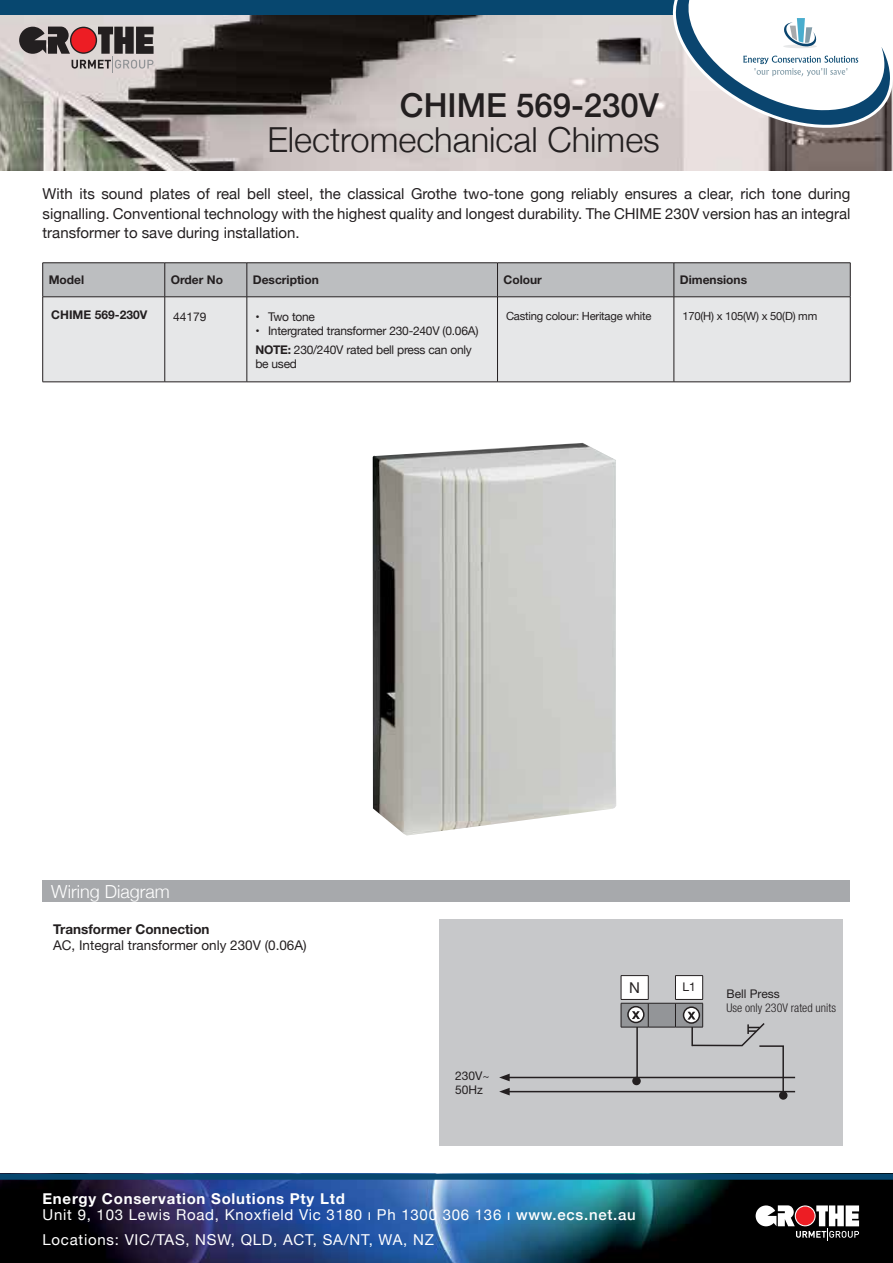
<style>
.page{position:relative;width:893px;height:1263px;background:#fff}
.page>*{position:absolute;margin:0;border:0;box-sizing:border-box;transform-origin:0 0}
.t1{font:300 34.5px "Helvetica Neue";color:#231f20}
.t2{font:500 33px "Helvetica Neue";color:#231f20}
.t3{font:300 18px "Helvetica Neue";color:#fff}
.t4{font:15px/19.5px "Helvetica Neue";color:#231f20;text-align:justify}
.t5{font:15px/16.5px "Helvetica Neue";letter-spacing:.05em;color:#fff}
.t6{font:15px "Helvetica Neue";color:#231f20}
.t7{font:13.5px "Helvetica Neue";color:#231f20}
.t8{font:700 13.5px "Helvetica Neue";color:#231f20}
.t9{font:12px/18.6px "Helvetica Neue";letter-spacing:-.02em;color:#231f20}
.t10{font:700 12px "Helvetica Neue";color:#231f20}
.t11{font:300 condensed 12px "Helvetica Neue";color:#231f20}
.t12{font:12px/14.4px "Helvetica Neue";color:#231f20}
.t13{font:11.25px "Helvetica Neue";letter-spacing:-.02em;color:#231f20}
.s1{font-weight:700}
.s2{font-weight:500}
</style>
<div class="page">
<img style="left:0;top:15px;width:893px;height:155px">
<img style="left:0;top:1180px;width:893px;height:83px">
<div style="left:0;top:1174px;width:893px;height:6px;background:#07476f"></div>
<svg style="left:19px;top:27px;width:135px;height:45px;background:#917b7c"></svg>
<div style="left:43px;top:263px;width:807px;height:34px;background:#bcbec0"></div>
<div style="left:43px;top:298px;width:807px;height:84px;background:#e6e7e8"></div>
<hr style="left:43px;top:262px;width:122px;height:1px;background:#231f20">
<hr style="left:42px;top:263px;width:1px;height:34px;background:#231f20">
<hr style="left:165px;top:262px;width:82px;height:1px;background:#231f20">
<hr style="left:165px;top:263px;width:1px;height:34px;background:#231f20">
<hr style="left:247px;top:262px;width:250px;height:1px;background:#231f20">
<hr style="left:247px;top:263px;width:1px;height:34px;background:#231f20">
<hr style="left:497px;top:262px;width:177px;height:1px;background:#231f20">
<hr style="left:497px;top:263px;width:1px;height:34px;background:#231f20">
<hr style="left:674px;top:262px;width:176px;height:1px;background:#231f20">
<hr style="left:674px;top:263px;width:1px;height:34px;background:#231f20">
<hr style="left:850px;top:263px;width:1px;height:34px;background:#231f20">
<hr style="left:43px;top:297px;width:122px;height:1px;background:#231f20">
<hr style="left:42px;top:297px;width:1px;height:85px;background:#231f20">
<hr style="left:165px;top:297px;width:82px;height:1px;background:#231f20">
<hr style="left:165px;top:297px;width:1px;height:85px;background:#231f20">
<hr style="left:247px;top:297px;width:250px;height:1px;background:#231f20">
<hr style="left:247px;top:297px;width:1px;height:85px;background:#231f20">
<hr style="left:497px;top:297px;width:177px;height:1px;background:#231f20">
<hr style="left:674px;top:297px;width:176px;height:1px;background:#231f20">
<hr style="left:674px;top:297px;width:1px;height:85px;background:#231f20">
<hr style="left:850px;top:297px;width:1px;height:85px;background:#231f20">
<hr style="left:43px;top:382px;width:122px;height:1px;background:#231f20">
<hr style="left:165px;top:382px;width:82px;height:1px;background:#231f20">
<hr style="left:247px;top:382px;width:250px;height:1px;background:#231f20">
<hr style="left:497px;top:382px;width:177px;height:1px;background:#231f20">
<hr style="left:674px;top:382px;width:176px;height:1px;background:#231f20">
<hr style="left:497px;top:297px;width:1px;height:85px;background:#231f20">
<img style="left:373px;top:443px;width:243px;height:392px">
<div style="left:43px;top:880px;width:807px;height:21px;background:#a7a9ac"></div>
<div style="left:0;top:0;width:726px;height:15px;background:#07476f"></div>
<svg style="left:673px;top:0;width:220px;height:130px"></svg>
<svg style="left:756px;top:1205px;width:103px;height:35px"></svg>
<div style="left:439px;top:919px;width:404px;height:227px;background:#c7c8ca"></div>
<hr style="left:507px;top:1077px;width:288px;height:1px;background:#231f20">
<svg style="left:499px;top:1074px;width:11px;height:7px"></svg>
<hr style="left:507px;top:1091px;width:288px;height:1px;background:#231f20">
<svg style="left:499px;top:1088px;width:11px;height:7px"></svg>
<svg style="left:621px;top:975px;width:164px;height:118px"></svg>
<div style="left:632px;top:1077px;width:9px;height:8px;background:#231f20;border-radius:50%"></div>
<div style="left:779px;top:1091px;width:8px;height:9px;background:#231f20;border-radius:50%"></div>
<h2 class="t2" style="left:400px;top:79px;width:261px">CHIME 569-230V</h2>
<h1 class="t1" style="left:267px;top:112px;width:394px">Electromechanical Chimes</h1>
<p class="t4" style="left:43px;top:185px;width:809px">With its sound plates of real bell steel, the classical Grothe two-tone gong reliably ensures a clear, rich tone during signalling. Conventional technology with the highest quality and longest durability. The CHIME 230V version has an integral transformer to save during installation.</p>
<p class="t10" style="left:49px;top:273px;width:37px">Model</p>
<p class="t10" style="left:171px;top:273px;width:54px">Order No</p>
<p class="t10" style="left:253px;top:273px;width:67px">Description</p>
<p class="t10" style="left:503px;top:273px;width:40px">Colour</p>
<p class="t10" style="left:680px;top:273px;width:69px">Dimensions</p>
<p class="t10" style="left:51px;top:307px;width:98px">CHIME 569-230V</p>
<p class="t9" style="left:173px;top:308px;width:35px">44179</p>
<p class="t9" style="left:255px;top:308px;width:61px">• Two tone</p>
<p class="t9" style="left:255px;top:322px;width:225px">• Intergrated transformer 230-240V (0.06A)<br><span class="s1">NOTE:</span> 230/240V rated bell press can only</p>
<p class="t9" style="left:255px;top:356px;width:43px">be used</p>
<p class="t13" style="left:506px;top:308px;width:147px">Casting colour: Heritage white</p>
<p class="t13" style="left:682px;top:308px;width:136px">170(H) x 105(W) x 50(D) mm</p>
<p class="t3" style="left:51px;top:877px;width:120px">Wiring Diagram</p>
<p class="t8" style="left:53px;top:920px;width:158px">Transformer Connection</p>
<p class="t7" style="left:53px;top:937px;width:255px">AC, Integral transformer only 230V (0.06A)</p>
<p class="t12" style="left:455px;top:1068px;width:36px">230V~<br>50Hz</p>
<p class="t6" style="left:629px;top:979px;width:12px">N</p>
<p class="t12" style="left:682px;top:979px;width:15px">L1</p>
<p class="t12" style="left:726px;top:986px;width:55px">Bell Press</p>
<p class="t11" style="left:726px;top:1001px;width:111px">Use only 230V rated units</p>
<p class="t5" style="left:43px;top:1191px;width:595px"><span class="s1">Energy Conservation Solutions Pty Ltd<br></span>Unit 9, 103 Lewis Road, Knoxfield Vic 3180 ı Ph 1300 306 136 ı <span class="s2">www.ecs.net.au</span></p>
<p class="t5" style="left:43px;top:1232px;width:393px">Locations: VIC/TAS, NSW, QLD, ACT, SA/NT, WA, NZ</p>
</div>
